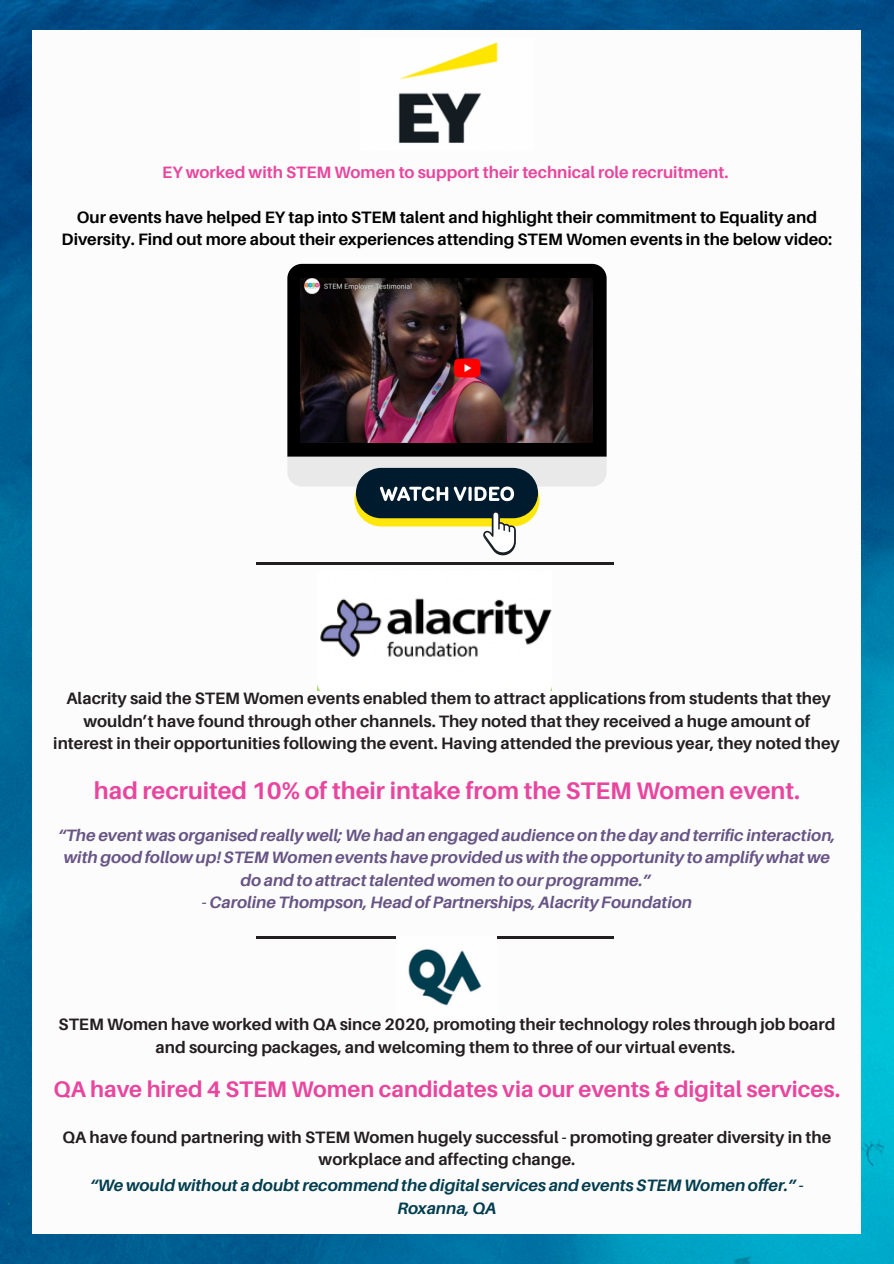
<style>
.page{position:relative;width:894px;height:1264px;background:#fff}
.page>*{position:absolute;margin:0;border:0;box-sizing:border-box;transform-origin:0 0}
.t1{font:700 24px "Aileron";color:#e8469e}
.t2{font:700 22.5px "Aileron";color:#e8469e}
.t3{font:700 16.5px/22.5px "Aileron";color:#231f20;text-align:center}
.t4{font:italic 700 16.5px/22.5px "Aileron";color:#675585;text-align:center}
.t5{font:700 16.5px/22.5px "Aileron";color:#000;text-align:center}
.t6{font:italic 700 16.5px/22.5px "Aileron";color:#023e4f;text-align:center}
.t7{font:700 16.5px "Aileron";color:#e8469e}
</style>
<div class="page">
<img style="left:0;top:0;width:893px;height:1263px">
<div style="left:33px;top:30px;width:827px;height:1202px;background:#fdfcfc"></div>
<img style="left:398px;top:42px;width:100px;height:101px">
<svg style="left:287px;top:264px;width:319px;height:193px;background:#060505"></svg>
<img style="left:301px;top:279px;width:291px;height:164px">
<svg style="left:287px;top:457px;width:319px;height:98px"></svg>
<img style="left:317px;top:598px;width:234px;height:92px">
<hr style="left:256px;top:562px;width:357px;height:2px;background:#231f20">
<hr style="left:256px;top:936px;width:357px;height:2px;background:#231f20">
<img style="left:396px;top:937px;width:101px;height:69px">
<p class="t7" style="left:162px;top:162px;width:567px">EY worked with STEM Women to support their technical role recruitment.</p>
<p class="t5" style="left:62px;top:205px;width:772px">Our events have helped EY tap into STEM talent and highlight their commitment to Equality and<br>Diversity. Find out more about their experiences attending STEM Women events in the below video:</p>
<p class="t3" style="left:53px;top:687px;width:787px">Alacrity said the STEM Women events enabled them to attract applications from students that they wouldn’t have found through other channels. They noted that they received a huge amount of interest in their opportunities following the event. Having attended the previous year, they noted they</p>
<p class="t1" style="left:94px;top:775px;width:707px">had recruited 10% of their intake from the STEM Women event.</p>
<p class="t4" style="left:58px;top:823px;width:779px">“The event was organised really well; We had an engaged audience on the day and terrific interaction, with good follow up! STEM Women events have provided us with the opportunity to amplify what we do and to attract talented women to our programme.”</p>
<h1 class="t4" style="left:202px;top:891px;width:491px">- Caroline Thompson, Head of Partnerships, Alacrity Foundation</h1>
<p class="t3" style="left:59px;top:1012px;width:778px">STEM Women have worked with QA since 2020, promoting their technology roles through job board and sourcing packages, and welcoming them to three of our virtual events.</p>
<p class="t2" style="left:53px;top:1075px;width:788px">QA have hired 4 STEM Women candidates via our events &amp; digital services.</p>
<p class="t3" style="left:63px;top:1125px;width:770px">QA have found partnering with STEM Women hugely successful - promoting greater diversity in the workplace and affecting change.</p>
<p class="t6" style="left:90px;top:1173px;width:715px">“We would without a doubt recommend the digital services and events STEM Women offer.” -<br>Roxanna, QA</p>
</div>
